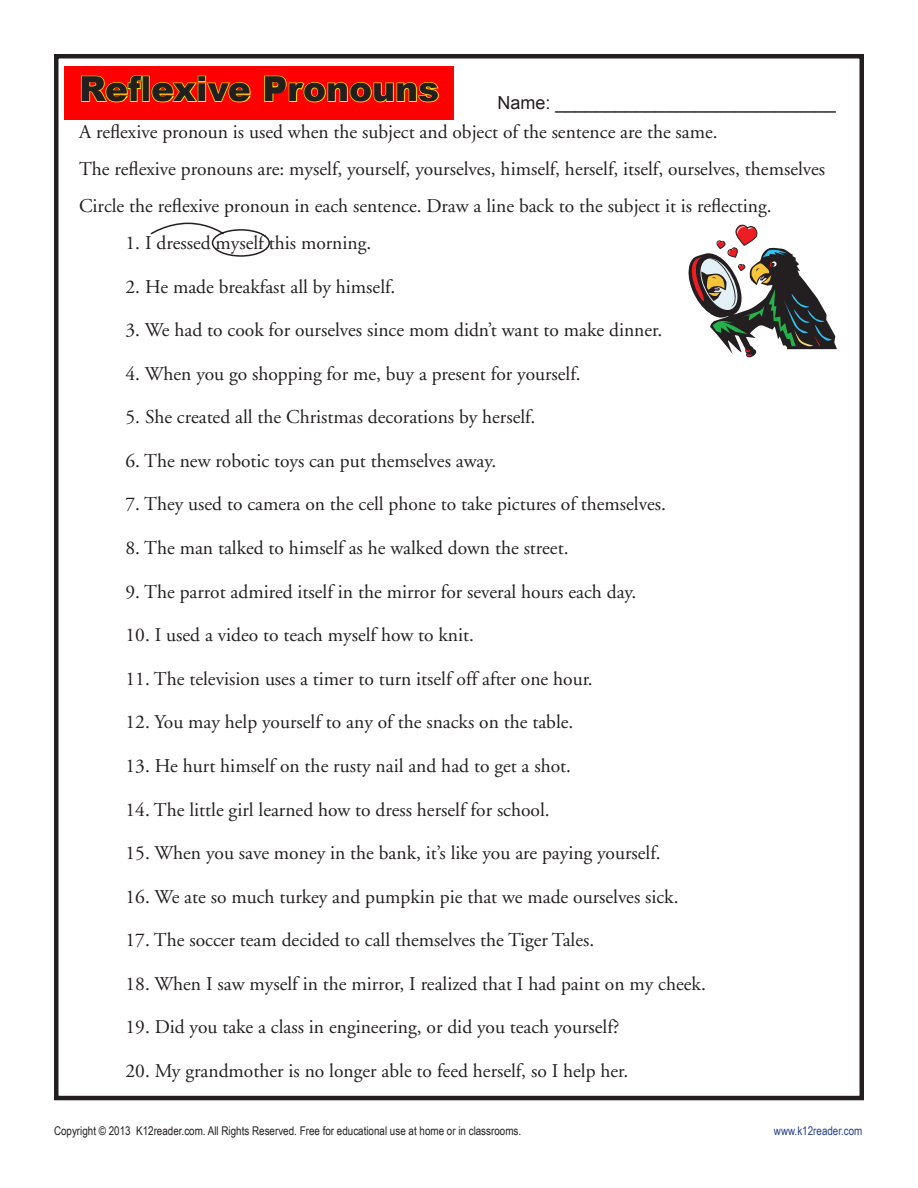
<style>
.page{position:relative;width:918px;height:1188px;background:#fff}
.page>*{position:absolute;margin:0;border:0;box-sizing:border-box;transform-origin:0 0}
.t1{font:900 34.5px "Arial";color:#231f20}
.t2{font:19.5px/36.9px "Adobe Garamond";color:#231f20}
.t3{font:18px "Arial";color:#231f20}
.t4{font:12px "Arial Narrow";color:#231f20}
.t5{font:12px "Arial Narrow";color:#25408f}
</style>
<div class="page">
<div style="left:64px;top:66px;width:390px;height:53px;background:#f00"></div>
<div style="left:54px;top:54px;width:810px;height:1046px;border:4px solid #231f20"></div>
<svg style="left:80px;top:75px;width:171px;height:28px"></svg>
<svg style="left:264px;top:75px;width:175px;height:28px"></svg>
<div style="left:212px;top:229px;width:58px;height:28px;border:2px solid #231f20;border-radius:50%"></div>
<svg style="left:150px;top:222px;width:75px;height:13px"></svg>
<svg style="left:688px;top:225px;width:149px;height:133px"></svg>
<h1 class="t1" style="left:79px;top:64px;width:362px">Reflexive Pronouns</h1>
<p class="t3" style="left:498px;top:91px;width:340px">Name: ____________________________</p>
<p class="t2" style="left:79px;top:114px;width:748px">A reflexive pronoun is used when the subject and object of the sentence are the same.<br>The reflexive pronouns are: myself, yourself, yourselves, himself, herself, itself, ourselves, themselves<br>Circle the reflexive pronoun in each sentence. Draw a line back to the subject it is reflecting.</p>
<p class="t2" style="left:126px;top:225px;width:247px">1. I dressed myself this morning.</p>
<p class="t2" style="left:126px;top:268px;width:271px">2. He made breakfast all by himself.</p>
<p class="t2" style="left:126px;top:312px;width:538px">3. We had to cook for ourselves since mom didn’t want to make dinner.</p>
<p class="t2" style="left:126px;top:356px;width:457px">4. When you go shopping for me, buy a present for yourself.</p>
<p class="t2" style="left:126px;top:399px;width:411px">5. She created all the Christmas decorations by herself.</p>
<p class="t2" style="left:126px;top:443px;width:372px">6. The new robotic toys can put themselves away.</p>
<p class="t2" style="left:126px;top:486px;width:542px">7. They used to camera on the cell phone to take pictures of themselves.</p>
<p class="t2" style="left:126px;top:530px;width:445px">8. The man talked to himself as he walked down the street.</p>
<p class="t2" style="left:126px;top:574px;width:512px">9. The parrot admired itself in the mirror for several hours each day.</p>
<p class="t2" style="left:126px;top:617px;width:350px">10. I used a video to teach myself how to knit.</p>
<p class="t2" style="left:126px;top:661px;width:469px">11. The television uses a timer to turn itself off after one hour.</p>
<p class="t2" style="left:126px;top:704px;width:449px">12. You may help yourself to any of the snacks on the table.</p>
<p class="t2" style="left:126px;top:748px;width:447px">13. He hurt himself on the rusty nail and had to get a shot.</p>
<p class="t2" style="left:126px;top:791px;width:426px">14. The little girl learned how to dress herself for school.</p>
<p class="t2" style="left:126px;top:835px;width:537px">15. When you save money in the bank, it’s like you are paying yourself.</p>
<p class="t2" style="left:126px;top:879px;width:555px">16. We ate so much turkey and pumpkin pie that we made ourselves sick.</p>
<p class="t2" style="left:126px;top:922px;width:470px">17. The soccer team decided to call themselves the Tiger Tales.</p>
<p class="t2" style="left:126px;top:966px;width:582px">18. When I saw myself in the mirror, I realized that I had paint on my cheek.</p>
<p class="t2" style="left:126px;top:1009px;width:495px">19. Did you take a class in engineering, or did you teach yourself?</p>
<p class="t2" style="left:126px;top:1053px;width:504px">20. My grandmother is no longer able to feed herself, so I help her.</p>
<p class="t4" style="left:54px;top:1122px;width:469px">Copyright © 2013 K12reader.com. All Rights Reserved. Free for educational use at home or in classrooms.</p>
<p class="t5" style="left:774px;top:1122px;width:90px">www.k12reader.com</p>
</div>
